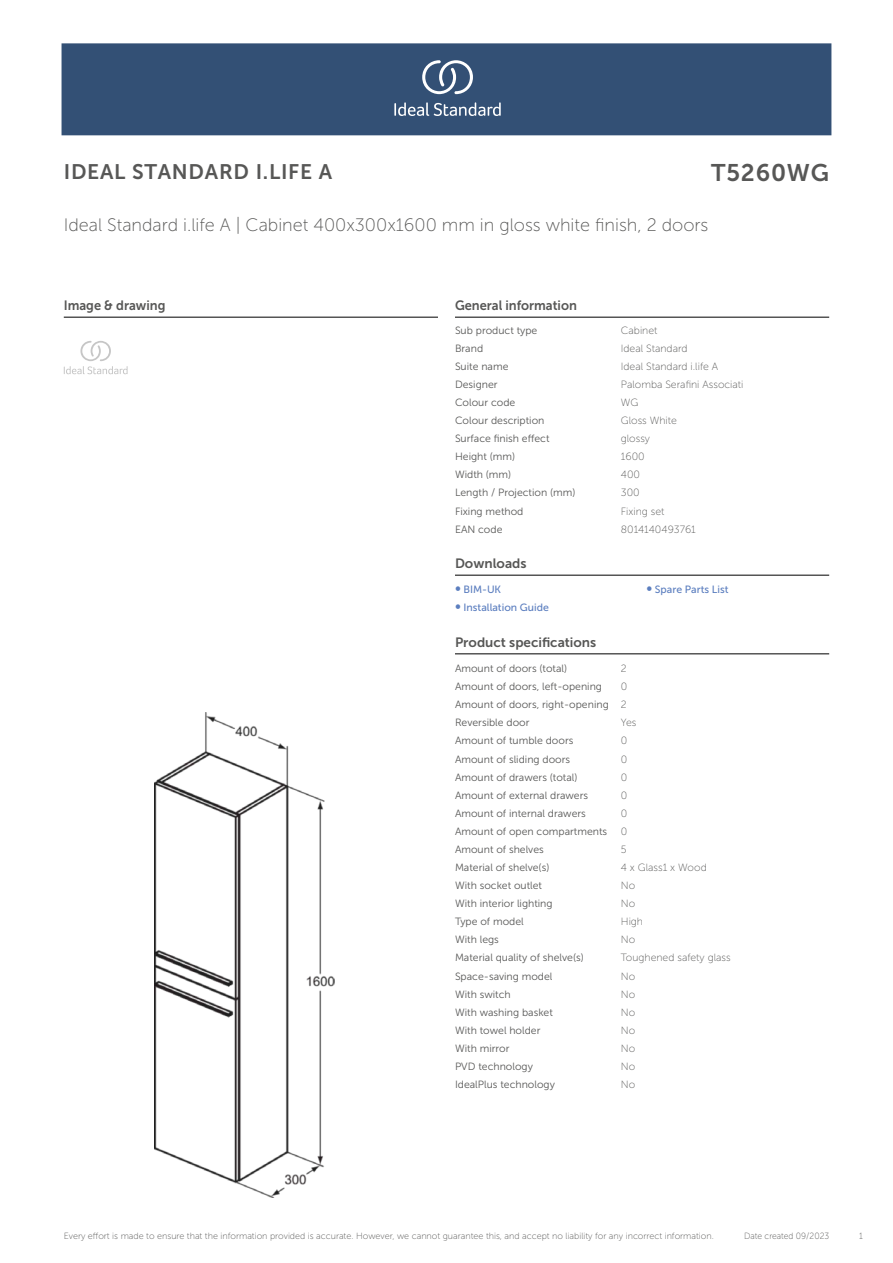
<style>
.page{position:relative;width:893px;height:1263px;background:#fff}
.page>*{position:absolute;margin:0;border:0;box-sizing:border-box;transform-origin:0 0}
.t1{font:24px "Museo Sans 700";letter-spacing:.035em;color:#575756}
.t2{font:21px "Museo Sans 700";letter-spacing:.035em;color:#575756}
.t3{font:18px "Museo Sans 100";color:#575756}
.t4{font:13.5px "Museo Sans 700";color:#575756;scale:.95 1}
.t5{font:13.5px "Museo Sans 700";color:#575756}
.t6{font:10.5px/18.1px "Museo Sans 300";color:#575756}
.t7{font:10.5px "Museo Sans 100";color:#575756}
.t8{font:10.5px "Museo Sans 500";color:#5b7ebf}
.t9{font:9px "Museo Sans 100";color:#575756}
.t10{font:9px "Museo Sans 100";color:#575756;scale:.95 1}
.s1{font-size:15px}
.s2{font-family:"Museo Sans 100"}
</style>
<div class="page">
<div style="left:62px;top:43px;width:769px;height:92px;background:#335075"></div>
<svg style="left:394px;top:102px;width:107px;height:14px"></svg>
<svg style="left:422px;top:60px;width:51px;height:34px"></svg>
<hr style="left:455px;top:317px;width:374px;height:1px;background:#000">
<hr style="left:455px;top:575px;width:374px;height:1px;background:#000">
<hr style="left:455px;top:654px;width:374px;height:1px;background:#000">
<hr style="left:64px;top:317px;width:374px;height:1px;background:#000">
<svg style="left:64px;top:341px;width:64px;height:33px"></svg>
<img style="left:155px;top:713px;width:179px;height:484px">
<h2 class="t2" style="left:64px;top:160px;width:270px">IDEAL STANDARD I.LIFE A</h2>
<h1 class="t1" style="left:711px;top:160px;width:120px">T5260WG</h1>
<h3 class="t3" style="left:64px;top:215px;width:646px">Ideal Standard i.life A | Cabinet 400x300x1600 mm in gloss white finish, 2 doors</h3>
<p class="t4" style="left:64px;top:298px;width:109px">Image &amp; drawing</p>
<p class="t4" style="left:455px;top:298px;width:130px">General information</p>
<p class="t6" style="left:455px;top:321px;width:84px">Sub product type</p>
<p class="t7" style="left:621px;top:325px;width:38px">Cabinet</p>
<p class="t6" style="left:455px;top:339px;width:30px">Brand</p>
<p class="t7" style="left:621px;top:343px;width:68px">Ideal Standard</p>
<p class="t6" style="left:455px;top:357px;width:55px">Suite name</p>
<p class="t7" style="left:621px;top:361px;width:99px">Ideal Standard i.life A</p>
<p class="t6" style="left:455px;top:375px;width:44px">Designer</p>
<p class="t7" style="left:621px;top:379px;width:124px">Palomba Serafini Associati</p>
<p class="t6" style="left:455px;top:393px;width:62px">Colour code</p>
<p class="t7" style="left:621px;top:397px;width:19px">WG</p>
<p class="t6" style="left:455px;top:411px;width:91px">Colour description</p>
<p class="t7" style="left:621px;top:415px;width:58px">Gloss White</p>
<p class="t6" style="left:455px;top:430px;width:96px">Surface finish effect</p>
<p class="t7" style="left:621px;top:433px;width:31px">glossy</p>
<p class="t6" style="left:455px;top:448px;width:62px">Height (mm)</p>
<p class="t7" style="left:621px;top:451px;width:25px">1600</p>
<p class="t6" style="left:455px;top:466px;width:58px">Width (mm)</p>
<p class="t7" style="left:621px;top:469px;width:21px">400</p>
<p class="t6" style="left:455px;top:484px;width:122px">Length / Projection (mm)</p>
<p class="t7" style="left:621px;top:487px;width:20px">300</p>
<p class="t6" style="left:455px;top:502px;width:70px">Fixing method</p>
<p class="t7" style="left:621px;top:505px;width:45px">Fixing set</p>
<p class="t6" style="left:455px;top:520px;width:49px">EAN code</p>
<p class="t7" style="left:621px;top:523px;width:77px">8014140493761</p>
<p class="t5" style="left:455px;top:556px;width:73px">Downloads</p>
<p class="t8" style="left:455px;top:583px;width:48px"><span class="s1">•</span> BIM-UK</p>
<p class="t8" style="left:455px;top:601px;width:95px"><span class="s1">•</span> Installation Guide</p>
<p class="t8" style="left:646px;top:583px;width:84px"><span class="s1">•</span> Spare Parts List</p>
<p class="t5" style="left:455px;top:635px;width:143px">Product specifications</p>
<p class="t6" style="left:455px;top:659px;width:114px">Amount of doors (total)</p>
<p class="t7" style="left:621px;top:663px;width:7px">2</p>
<p class="t6" style="left:455px;top:678px;width:149px">Amount of doors, left-opening</p>
<p class="t7" style="left:621px;top:681px;width:8px">0</p>
<p class="t6" style="left:455px;top:696px;width:173px">Amount of doors, right-opening <span class="s2">2<br></span>Reversible door</p>
<p class="t7" style="left:621px;top:717px;width:17px">Yes</p>
<p class="t6" style="left:455px;top:732px;width:120px">Amount of tumble doors</p>
<p class="t7" style="left:621px;top:735px;width:8px">0</p>
<p class="t6" style="left:455px;top:750px;width:117px">Amount of sliding doors</p>
<p class="t7" style="left:621px;top:753px;width:8px">0</p>
<p class="t6" style="left:455px;top:768px;width:124px">Amount of drawers (total)</p>
<p class="t7" style="left:621px;top:771px;width:8px">0</p>
<p class="t6" style="left:455px;top:786px;width:135px">Amount of external drawers</p>
<p class="t7" style="left:621px;top:789px;width:8px">0</p>
<p class="t6" style="left:455px;top:804px;width:132px">Amount of internal drawers</p>
<p class="t7" style="left:621px;top:808px;width:8px">0</p>
<p class="t6" style="left:455px;top:822px;width:154px">Amount of open compartments</p>
<p class="t7" style="left:621px;top:826px;width:8px">0</p>
<p class="t6" style="left:455px;top:840px;width:90px">Amount of shelves</p>
<p class="t7" style="left:621px;top:844px;width:7px">5</p>
<p class="t6" style="left:455px;top:858px;width:96px">Material of shelve(s)</p>
<p class="t7" style="left:621px;top:862px;width:87px">4 x Glass1 x Wood</p>
<p class="t6" style="left:455px;top:876px;width:89px">With socket outlet</p>
<p class="t7" style="left:621px;top:880px;width:16px">No</p>
<p class="t6" style="left:455px;top:894px;width:99px">With interior lighting</p>
<p class="t7" style="left:621px;top:898px;width:16px">No</p>
<p class="t6" style="left:455px;top:913px;width:70px">Type of model</p>
<p class="t7" style="left:621px;top:916px;width:24px">High</p>
<p class="t6" style="left:455px;top:931px;width:45px">With legs</p>
<p class="t7" style="left:621px;top:934px;width:16px">No</p>
<p class="t6" style="left:455px;top:949px;width:130px">Material quality of shelve(s)</p>
<p class="t7" style="left:621px;top:952px;width:111px">Toughened safety glass</p>
<p class="t6" style="left:455px;top:967px;width:99px">Space-saving model</p>
<p class="t7" style="left:621px;top:970px;width:16px">No</p>
<p class="t6" style="left:455px;top:985px;width:57px">With switch</p>
<p class="t7" style="left:621px;top:988px;width:16px">No</p>
<p class="t6" style="left:455px;top:1003px;width:99px">With washing basket</p>
<p class="t7" style="left:621px;top:1006px;width:16px">No</p>
<p class="t6" style="left:455px;top:1021px;width:87px">With towel holder</p>
<p class="t7" style="left:621px;top:1024px;width:16px">No</p>
<p class="t6" style="left:455px;top:1039px;width:56px">With mirror</p>
<p class="t7" style="left:621px;top:1043px;width:16px">No</p>
<p class="t6" style="left:455px;top:1057px;width:79px">PVD technology</p>
<p class="t7" style="left:621px;top:1061px;width:16px">No</p>
<p class="t6" style="left:455px;top:1075px;width:101px">IdealPlus technology</p>
<p class="t7" style="left:621px;top:1079px;width:16px">No</p>
<p class="t9" style="left:64px;top:1231px;width:652px">Every effort is made to ensure that the information provided is accurate. However, we cannot guarantee this, and accept no liability for any incorrect information.</p>
<p class="t10" style="left:744px;top:1231px;width:91px">Date created 09/2023</p>
<p class="t10" style="left:859px;top:1231px;width:5px">1</p>
</div>
